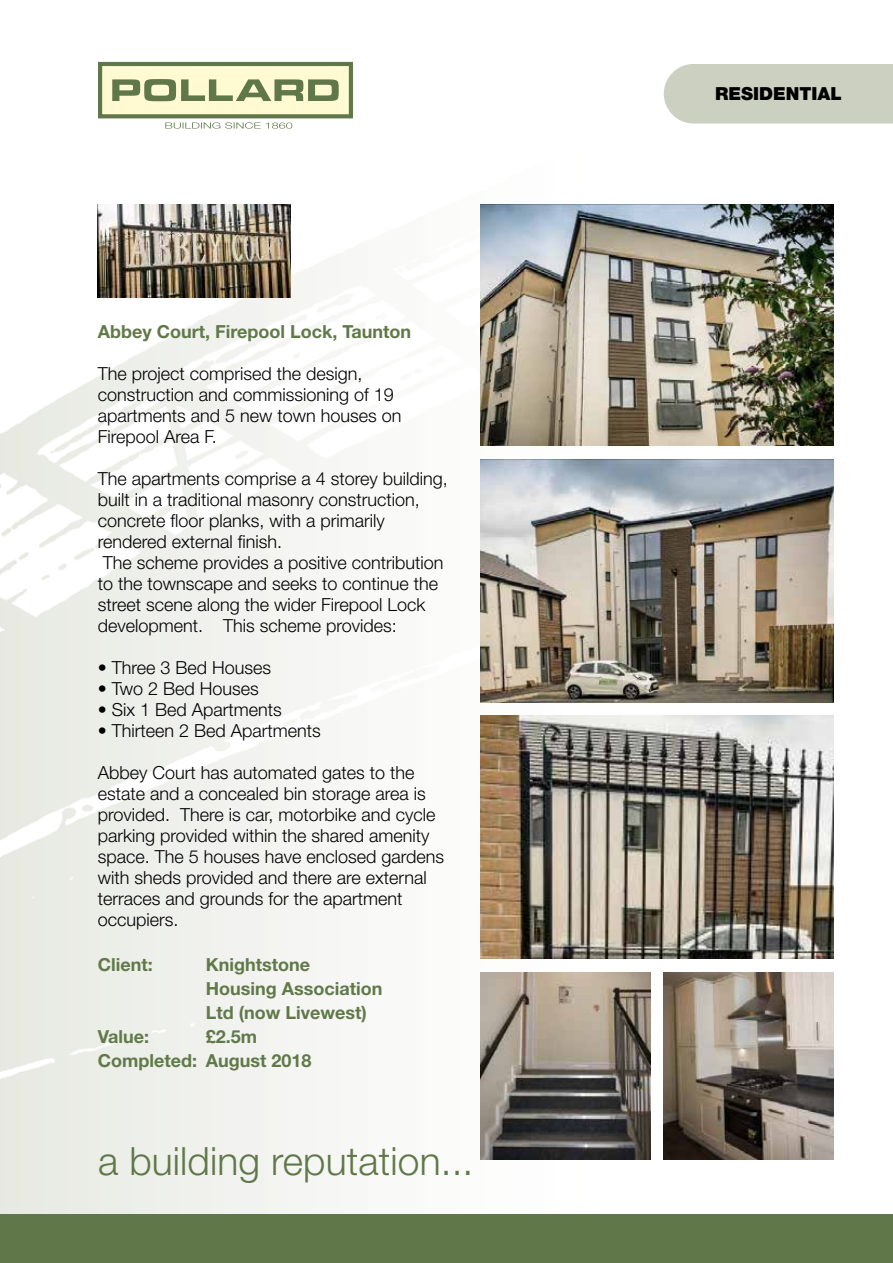
<style>
.page{position:relative;width:893px;height:1263px;background:#fff}
.page>*{position:absolute;margin:0;border:0;box-sizing:border-box;transform-origin:0 0}
.t1{font:300 39px "Helvetica Neue LT";letter-spacing:.005em;color:#607849}
.t2{font:300 18px/21px "Helvetica Neue LT";color:#000}
.t3{font:700 18px/24px "Helvetica Neue LT";color:#617949}
.t4{font:900 18px "Helvetica Neue LT";color:#000}
</style>
<div class="page">
<img style="left:0;top:61px;width:893px;height:1154px">
<svg style="left:98px;top:62px;width:255px;height:67px"></svg>
<div style="left:664px;top:64px;width:229px;height:60px;background:#ccd0c0"></div>
<div style="left:0;top:1215px;width:893px;height:48px;background:#607849"></div>
<img style="left:480px;top:204px;width:354px;height:242px">
<img style="left:480px;top:459px;width:354px;height:243px">
<img style="left:480px;top:715px;width:354px;height:244px">
<img style="left:98px;top:204px;width:192px;height:94px">
<img style="left:480px;top:972px;width:171px;height:187px">
<img style="left:664px;top:972px;width:170px;height:187px">
<p class="t3" style="left:98px;top:319px;width:315px">Abbey Court, Firepool Lock, Taunton</p>
<p class="t2" style="left:98px;top:363px;width:305px">The project comprised the design, construction and commissioning of 19 apartments and 5 new town houses on<br>Firepool Area F.</p>
<p class="t2" style="left:98px;top:468px;width:352px">The apartments comprise a 4 storey building, built in a traditional masonry construction, concrete floor planks, with a primarily rendered external finish.<br>The scheme provides a positive contribution to the townscape and seeks to continue the street scene along the wider Firepool Lock development.    This scheme provides:</p>
<p class="t2" style="left:98px;top:657px;width:175px">• Three 3 Bed Houses</p>
<p class="t2" style="left:98px;top:678px;width:163px">• Two 2 Bed Houses</p>
<p class="t2" style="left:98px;top:699px;width:186px">• Six 1 Bed Apartments</p>
<p class="t2" style="left:98px;top:720px;width:225px">• Thirteen 2 Bed Apartments</p>
<p class="t2" style="left:98px;top:762px;width:348px">Abbey Court has automated gates to the estate and a concealed bin storage area is provided. There is car, motorbike and cycle parking provided within the shared amenity space. The 5 houses have enclosed gardens with sheds provided and there are external terraces and grounds for the apartment occupiers.</p>
<p class="t3" style="left:98px;top:952px;width:56px">Client:</p>
<p class="t3" style="left:206px;top:952px;width:178px">Knightstone<br>Housing Association<br>Ltd (now Livewest)</p>
<p class="t3" style="left:98px;top:1024px;width:53px">Value:</p>
<p class="t3" style="left:98px;top:1024px;width:215px;text-indent:108px">£2.5m<br>Completed: August 2018</p>
<h1 class="t1" style="left:98px;top:1137px;width:377px">a building reputation...</h1>
<p class="t4" style="left:715px;top:83px;width:128px">RESIDENTIAL</p>
</div>
